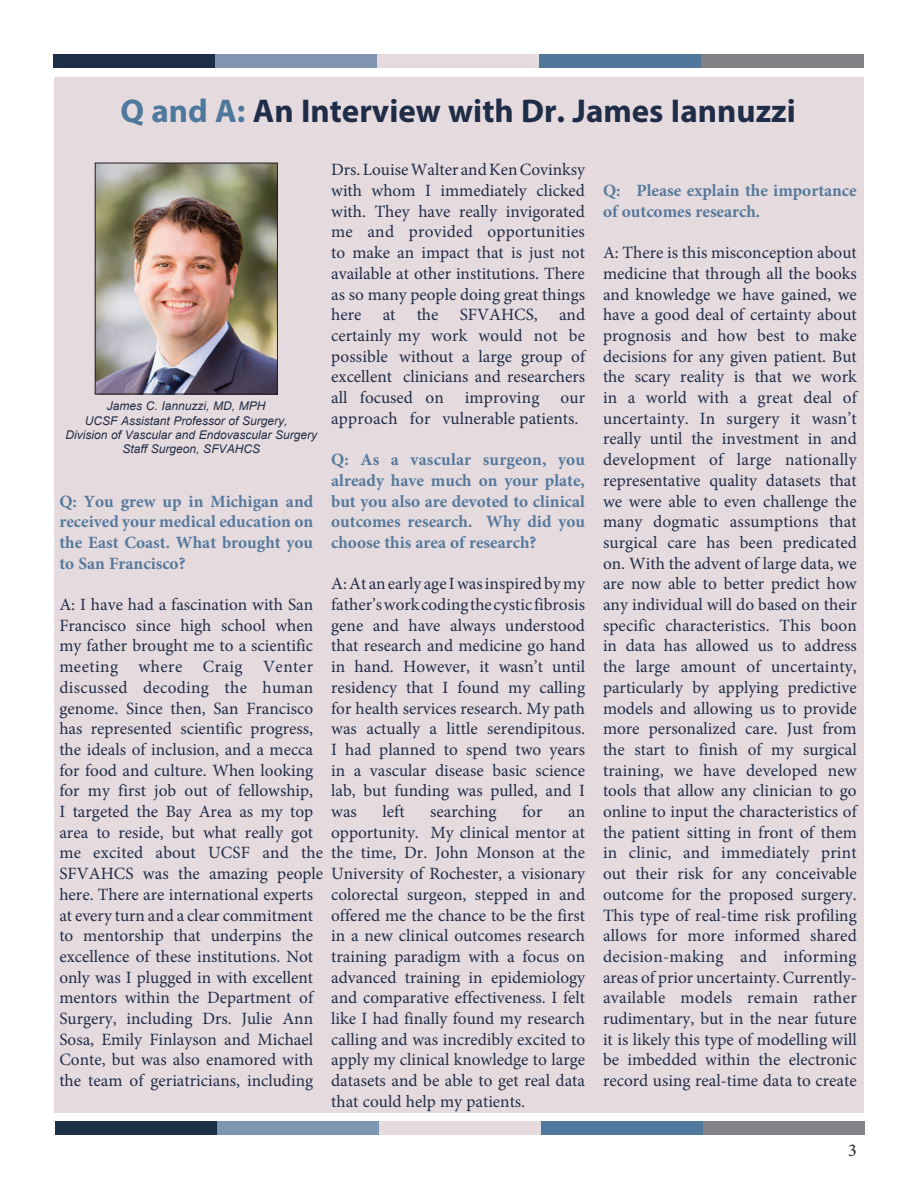
<style>
.page{position:relative;width:918px;height:1188px;background:#fff}
.page>*{position:absolute;margin:0;border:0;box-sizing:border-box;transform-origin:0 0}
.t1{font:700 33px "Myriad Pro";color:#202d48}
.t2{font:18px "Minion Pro";color:#231f20}
.t3{font:17.25px/20.7px "Minion Pro";color:#202d48;text-align:justify}
.t4{font:700 17.25px/20.7px "Minion Pro";color:#54799d;text-align:justify}
.t5{font:italic 12px "Arial";color:#222e48}
.s1{color:#4e789c}
</style>
<div class="page">
<div style="left:54px;top:77px;width:810px;height:1035px;background:#e5dadd"></div>
<img style="left:97px;top:165px;width:179px;height:227px">
<div style="left:95px;top:163px;width:183px;height:231px;border:1px solid #231f20"></div>
<div style="left:53px;top:54px;width:162px;height:14px;background:#1c2e48"></div>
<div style="left:215px;top:54px;width:162px;height:14px;background:#7f95b1"></div>
<div style="left:377px;top:54px;width:162px;height:14px;background:#e5dadd"></div>
<div style="left:539px;top:54px;width:162px;height:14px;background:#50789c"></div>
<div style="left:701px;top:54px;width:162px;height:14px;background:#858287"></div>
<div style="left:55px;top:1121px;width:162px;height:13px;background:#1c2e48"></div>
<div style="left:217px;top:1121px;width:162px;height:13px;background:#7f95b1"></div>
<div style="left:379px;top:1121px;width:162px;height:13px;background:#e5dadd"></div>
<div style="left:541px;top:1121px;width:162px;height:13px;background:#50789c"></div>
<div style="left:703px;top:1121px;width:162px;height:13px;background:#858287"></div>
<p class="t1" style="left:120px;top:89px;width:677px"><span class="s1">Q and A:</span> An Interview with Dr. James Iannuzzi</p>
<p class="t5" style="left:107px;top:398px;width:160px">James C. Iannuzzi, MD, MPH</p>
<p class="t5" style="left:85px;top:413px;width:204px">UCSF Assistant Professor of Surgery,</p>
<p class="t5" style="left:65px;top:427px;width:253px">Division of Vascular and Endovascular Surgery</p>
<p class="t5" style="left:123px;top:441px;width:139px">Staff Surgeon, SFVAHCS</p>
<p class="t4" style="left:59px;top:491px;width:255px">Q: You grew up in Michigan and received your medical education on the East Coast. What brought you to San Francisco?</p>
<p class="t3" style="left:59px;top:594px;width:265px;text-align:left">A: I have had a fascination with San Francisco since high school when my father brought me to a scientific meeting where Craig Venter discussed decoding the human genome. Since then, San Francisco has represented scientific progress, the ideals of inclusion, and a mecca for food and culture. When looking for my first job out of fellowship, I targeted the Bay Area as my top area to reside, but what really got me excited about UCSF and the SFVAHCS was the amazing people here. There are international experts at every turn and a clear commitment to mentorship that underpins the excellence of these institutions. Not only was I plugged in with excellent mentors within the Department of Surgery, including Drs. Julie Ann Sosa, Emily Finlayson and Michael Conte, but was also enamored with the team of geriatricians, including</p>
<p class="t3" style="left:331px;top:160px;width:257px">Drs. Louise Walter and Ken Covinksy with whom I immediately clicked with. They have really invigorated me and provided opportunities to make an impact that is just not available at other institutions. There as so many people doing great things here at the SFVAHCS, and certainly my work would not be possible without a large group of excellent clinicians and researchers all focused on improving our approach for vulnerable patients.</p>
<p class="t4" style="left:331px;top:449px;width:255px">Q: As a vascular surgeon, you already have much on your plate, but you also are devoted to clinical outcomes research. Why did you choose this area of research?</p>
<p class="t3" style="left:331px;top:574px;width:255px">A: At an early age I was inspired by my father’s work coding the cystic fibrosis gene and have always understood that research and medicine go hand in hand. However, it wasn’t until residency that I found my calling for health services research. My path was actually a little serendipitous.<br>I had planned to spend two years in a vascular disease basic science lab, but funding was pulled, and I was</p>
<p class="t3" style="left:383px;top:801px;width:24px">left</p>
<p class="t3" style="left:430px;top:801px;width:68px">searching</p>
<p class="t3" style="left:522px;top:801px;width:22px">for</p>
<p class="t3" style="left:331px;top:801px;width:255px;text-indent:237px">an opportunity. My clinical mentor at the time, Dr. John Monson at the University of Rochester, a visionary colorectal surgeon, stepped in and offered me the chance to be the first in a new clinical outcomes research training paradigm with a focus on advanced training in epidemiology and comparative effectiveness. I felt like I had finally found my research calling and was incredibly excited to apply my clinical knowledge to large datasets and be able to get real data that could help my patients.</p>
<p class="t4" style="left:603px;top:180px;width:255px">Q: Please explain the importance of outcomes research.</p>
<p class="t3" style="left:603px;top:242px;width:257px">A: There is this misconception about medicine that through all the books and knowledge we have gained, we have a good deal of certainty about prognosis and how best to make decisions for any given patient. But the scary reality is that we work in a world with a great deal of uncertainty. In surgery it wasn’t really until the investment in and development of large nationally representative quality datasets that we were able to even challenge the many dogmatic assumptions that surgical care has been predicated on. With the advent of large data, we are now able to better predict how any individual will do based on their specific characteristics. This boon in data has allowed us to address the large amount of uncertainty, particularly by applying predictive models and allowing us to provide more personalized care. Just from the start to finish of my surgical training, we have developed new tools that allow any clinician to go online to input the characteristics of the patient sitting in front of them in clinic, and immediately print out their risk for any conceivable outcome for the proposed surgery.<br>This type of real-time risk profiling allows for more informed shared decision-making and informing areas of prior uncertainty. Currently&shy;available models remain rather rudimentary, but in the near future it is likely this type of modelling will be imbedded within the electronic record using real-time data to create</p>
<p class="t2" style="left:848px;top:1138px;width:10px">3</p>
</div>
